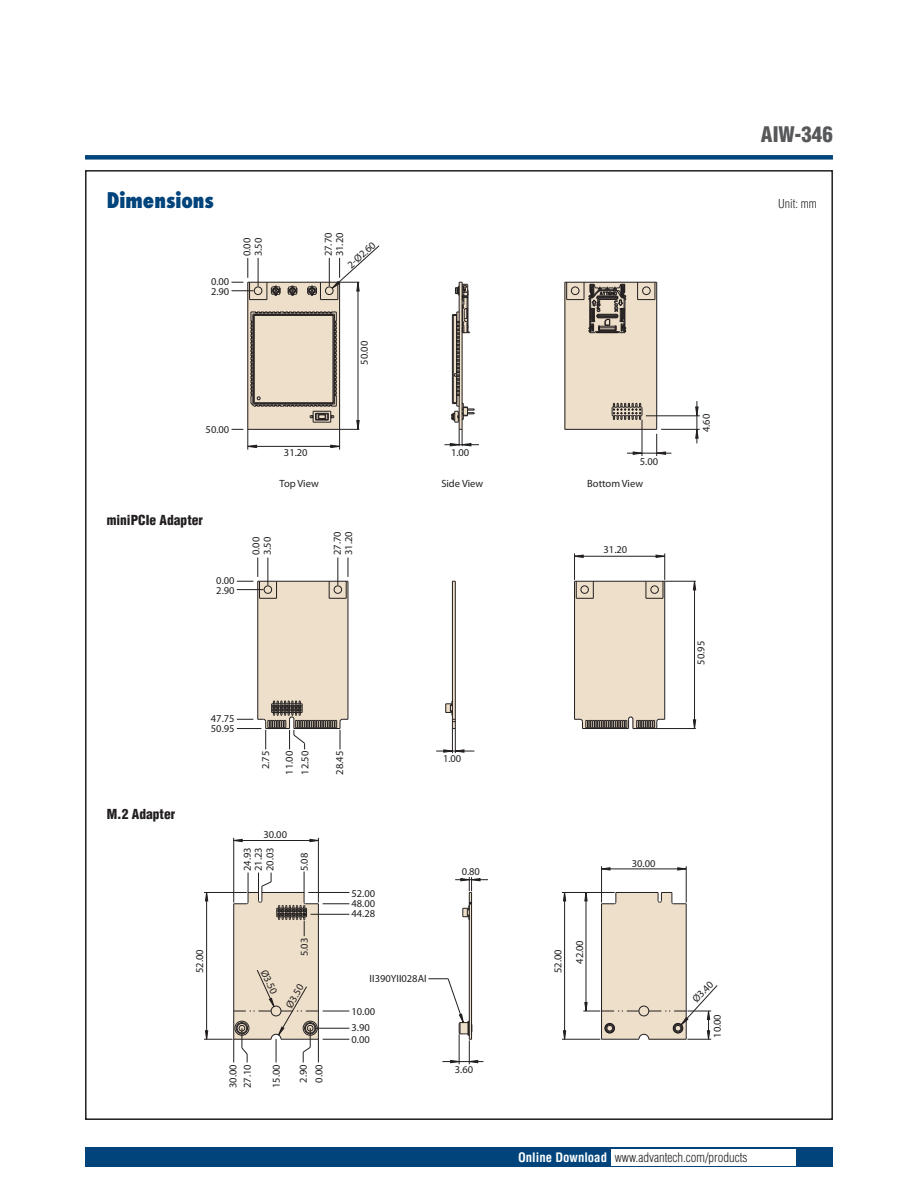
<style>
.page{position:relative;width:918px;height:1188px;background:#fff}
.page>*{position:absolute;margin:0;border:0;box-sizing:border-box;transform-origin:0 0}
.t1{font:800 condensed 21px "Futura";color:#00447b}
.t2{font:900 condensed 21px "Helvetica";color:#57585a}
.t3{font:900 condensed 13.5px "Helvetica";color:#231f20}
.t4{font:300 condensed 12.75px "Helvetica";color:#231f20}
.t5{font:300 condensed 12px "Helvetica";color:#231f20}
.t6{font:10.5px/11.2px "Myriad Pro";color:#231f20}
.s1{font-weight:700;color:#fff}
</style>
<div class="page">
<div style="left:85px;top:155px;width:748px;height:5px;background:#00447b"></div>
<div style="left:85px;top:1147px;width:748px;height:20px;background:#00447b"></div>
<div style="left:611px;top:1149px;width:184px;height:16px;background:#fff"></div>
<div style="left:248px;top:282px;width:92px;height:148px;background:#eddfc9"></div>
<div style="left:564px;top:282px;width:92px;height:148px;background:#eddfc9"></div>
<svg style="left:611px;top:403px;width:32px;height:17px"></svg>
<svg style="left:695px;top:430px;width:4px;height:9px"></svg>
<svg style="left:695px;top:406px;width:4px;height:11px"></svg>
<svg style="left:632px;top:451px;width:10px;height:4px"></svg>
<hr style="left:358px;top:282px;width:1px;height:147px;background:#231f20">
<hr style="left:444px;top:444px;width:35px;height:1px;background:#231f20">
<hr style="left:627px;top:453px;width:44px;height:1px;background:#231f20">
<hr style="left:661px;top:429px;width:39px;height:1px;background:#231f20">
<hr style="left:646px;top:415px;width:54px;height:1px;background:#231f20">
<hr style="left:642px;top:420px;width:1px;height:36px;background:#231f20">
<svg style="left:656px;top:434px;width:10px;height:22px"></svg>
<hr style="left:697px;top:401px;width:1px;height:42px;background:#231f20">
<svg style="left:288px;top:286px;width:10px;height:10px"></svg>
<hr style="left:247px;top:282px;width:1px;height:147px;background:#231f20">
<hr style="left:339px;top:282px;width:1px;height:147px;background:#231f20">
<svg style="left:231px;top:258px;width:50px;height:42px"></svg>
<svg style="left:307px;top:245px;width:73px;height:55px"></svg>
<hr style="left:248px;top:282px;width:92px;height:1px;background:#231f20">
<hr style="left:565px;top:429px;width:92px;height:1px;background:#231f20">
<hr style="left:565px;top:282px;width:1px;height:147px;background:#231f20">
<hr style="left:656px;top:282px;width:1px;height:147px;background:#231f20">
<svg style="left:566px;top:283px;width:60px;height:51px"></svg>
<svg style="left:637px;top:283px;width:19px;height:17px"></svg>
<hr style="left:565px;top:282px;width:92px;height:1px;background:#231f20">
<div style="left:254px;top:287px;width:8px;height:8px;border:1px solid #231f20;border-radius:50%"></div>
<div style="left:325px;top:287px;width:9px;height:8px;border:1px solid #231f20;border-radius:50%"></div>
<div style="left:571px;top:287px;width:8px;height:8px;border:1px solid #231f20;border-radius:50%"></div>
<div style="left:642px;top:287px;width:9px;height:8px;border:1px solid #231f20;border-radius:50%"></div>
<svg style="left:450px;top:282px;width:25px;height:165px"></svg>
<svg style="left:231px;top:311px;width:129px;height:139px"></svg>
<hr style="left:452px;top:581px;width:3px;height:147px;background:#eddfc9">
<hr style="left:452px;top:581px;width:1px;height:148px;background:#231f20">
<hr style="left:455px;top:581px;width:1px;height:148px;background:#231f20">
<svg style="left:445px;top:701px;width:10px;height:21px"></svg>
<svg style="left:693px;top:580px;width:4px;height:11px"></svg>
<svg style="left:693px;top:719px;width:4px;height:9px"></svg>
<svg style="left:237px;top:558px;width:112px;height:191px"></svg>
<hr style="left:436px;top:751px;width:38px;height:1px;background:#231f20">
<svg style="left:443px;top:728px;width:22px;height:25px"></svg>
<hr style="left:657px;top:728px;width:39px;height:1px;background:#231f20">
<svg style="left:574px;top:553px;width:92px;height:176px;background:#e3d8c8"></svg>
<hr style="left:694px;top:581px;width:1px;height:148px;background:#231f20">
<hr style="left:665px;top:581px;width:31px;height:1px;background:#231f20">
<hr style="left:575px;top:556px;width:90px;height:1px;background:#231f20">
<hr style="left:469px;top:893px;width:3px;height:147px;background:#eddfc9">
<hr style="left:469px;top:892px;width:1px;height:147px;background:#231f20">
<hr style="left:471px;top:892px;width:1px;height:147px;background:#231f20">
<svg style="left:462px;top:902px;width:10px;height:18px"></svg>
<svg style="left:234px;top:839px;width:9px;height:3px"></svg>
<svg style="left:309px;top:839px;width:9px;height:3px"></svg>
<svg style="left:563px;top:893px;width:4px;height:9px"></svg>
<svg style="left:563px;top:1030px;width:4px;height:9px"></svg>
<svg style="left:602px;top:867px;width:9px;height:4px"></svg>
<svg style="left:677px;top:867px;width:9px;height:4px"></svg>
<hr style="left:233px;top:838px;width:1px;height:65px;background:#231f20">
<hr style="left:318px;top:838px;width:1px;height:65px;background:#231f20">
<svg style="left:204px;top:872px;width:145px;height:190px"></svg>
<hr style="left:234px;top:840px;width:84px;height:1px;background:#231f20">
<hr style="left:442px;top:1061px;width:41px;height:1px;background:#231f20">
<svg style="left:428px;top:978px;width:51px;height:86px"></svg>
<svg style="left:460px;top:877px;width:21px;height:16px"></svg>
<hr style="left:455px;top:879px;width:33px;height:1px;background:#231f20">
<hr style="left:564px;top:892px;width:1px;height:147px;background:#231f20">
<hr style="left:562px;top:1039px;width:38px;height:1px;background:#231f20">
<hr style="left:601px;top:866px;width:1px;height:37px;background:#231f20">
<hr style="left:686px;top:866px;width:1px;height:37px;background:#231f20">
<svg style="left:583px;top:892px;width:135px;height:148px"></svg>
<hr style="left:562px;top:892px;width:53px;height:1px;background:#231f20">
<hr style="left:602px;top:869px;width:84px;height:1px;background:#231f20">
<h1 class="t1" style="left:107px;top:186px;width:109px">Dimensions</h1>
<p class="t6" style="left:211px;top:275px;width:20px">0.00</p>
<p class="t6" style="left:211px;top:285px;width:20px">2.90</p>
<p class="t6" style="left:241px;top:256px;width:20px;rotate:-90deg">0.00<br>3.50</p>
<p class="t6" style="left:323px;top:256px;width:25px;rotate:-90deg">27.70<br>31.20</p>
<p class="t6" style="left:345px;top:262px;width:36px;rotate:-42deg">2-Ø2.60</p>
<p class="t6" style="left:359px;top:365px;width:25px;rotate:-90deg">50.00</p>
<p class="t6" style="left:206px;top:424px;width:25px">50.00</p>
<p class="t3" style="left:107px;top:512px;width:98px">miniPCIe Adapter</p>
<p class="t6" style="left:216px;top:575px;width:20px;line-height:9.9px">0.00<br>2.90</p>
<p class="t6" style="left:284px;top:447px;width:25px">31.20</p>
<p class="t6" style="left:451px;top:447px;width:20px">1.00</p>
<p class="t6" style="left:640px;top:456px;width:20px">5.00</p>
<p class="t6" style="left:280px;top:478px;width:41px">Top View</p>
<p class="t6" style="left:441px;top:478px;width:43px">Side View</p>
<p class="t6" style="left:587px;top:478px;width:57px">Bottom View</p>
<p class="t6" style="left:250px;top:555px;width:20px;rotate:-90deg">0.00<br>3.50</p>
<p class="t6" style="left:332px;top:555px;width:25px;rotate:-90deg">27.70<br>31.20</p>
<p class="t6" style="left:604px;top:544px;width:25px">31.20</p>
<p class="t3" style="left:107px;top:805px;width:70px">M.2 Adapter</p>
<p class="t6" style="left:211px;top:712px;width:25px">47.75</p>
<p class="t6" style="left:211px;top:723px;width:25px">50.95</p>
<p class="t6" style="left:260px;top:769px;width:20px;rotate:-90deg">2.75</p>
<p class="t6" style="left:281px;top:775px;width:25px;line-height:15.5px;rotate:-90deg">11.00<br>12.50</p>
<p class="t6" style="left:334px;top:775px;width:25px;rotate:-90deg">28.45</p>
<p class="t6" style="left:263px;top:829px;width:25px">30.00</p>
<p class="t6" style="left:253px;top:871px;width:25px;rotate:-90deg">21.23<br>20.03</p>
<p class="t6" style="left:299px;top:871px;width:20px;rotate:-90deg">5.08</p>
<p class="t6" style="left:242px;top:871px;width:25px;rotate:-90deg">24.93</p>
<p class="t6" style="left:352px;top:888px;width:25px;line-height:10.4px;text-align:justify">52.00<br>48.00<br>44.28</p>
<p class="t6" style="left:443px;top:753px;width:20px">1.00</p>
<p class="t6" style="left:462px;top:866px;width:20px">0.80</p>
<p class="t6" style="left:632px;top:857px;width:25px">30.00</p>
<p class="t6" style="left:299px;top:956px;width:20px;rotate:-90deg">5.03</p>
<p class="t6" style="left:194px;top:973px;width:25px;rotate:-90deg">52.00</p>
<p class="t6" style="left:547px;top:964px;width:25px;line-height:21.9px;text-indent:-9px;rotate:-90deg">52.00<br>42.00</p>
<p class="t6" style="left:269px;top:968px;width:27px;rotate:64deg">Ø3.50</p>
<p class="t6" style="left:370px;top:973px;width:58px">II390YII028AI</p>
<p class="t6" style="left:283px;top:1004px;width:27px;rotate:-59deg">Ø3.50</p>
<p class="t6" style="left:352px;top:1006px;width:25px">10.00</p>
<p class="t6" style="left:226px;top:1088px;width:25px;line-height:14.4px;rotate:-90deg">30.00<br>27.10</p>
<p class="t6" style="left:271px;top:1088px;width:25px;rotate:-90deg">15.00</p>
<p class="t6" style="left:295px;top:1083px;width:20px;line-height:15.8px;rotate:-90deg">2.90<br>0.00</p>
<p class="t6" style="left:352px;top:1022px;width:20px">3.90<br>0.00</p>
<p class="t6" style="left:455px;top:1064px;width:20px">3.60</p>
<p class="t6" style="left:700px;top:432px;width:20px;rotate:-90deg">4.60</p>
<p class="t6" style="left:695px;top:665px;width:25px;rotate:-90deg">50.95</p>
<p class="t6" style="left:690px;top:997px;width:27px;rotate:-47deg">Ø3.40</p>
<p class="t6" style="left:712px;top:1038px;width:25px;rotate:-90deg">10.00</p>
<h1 class="t2" style="left:761px;top:121px;width:73px">AIW-346</h1>
<p class="t5" style="left:778px;top:196px;width:40px">Unit: mm</p>
<p class="t4" style="left:518px;top:1149px;width:231px"><span class="s1">Online Download</span> www.advantech.com/products</p>
</div>
